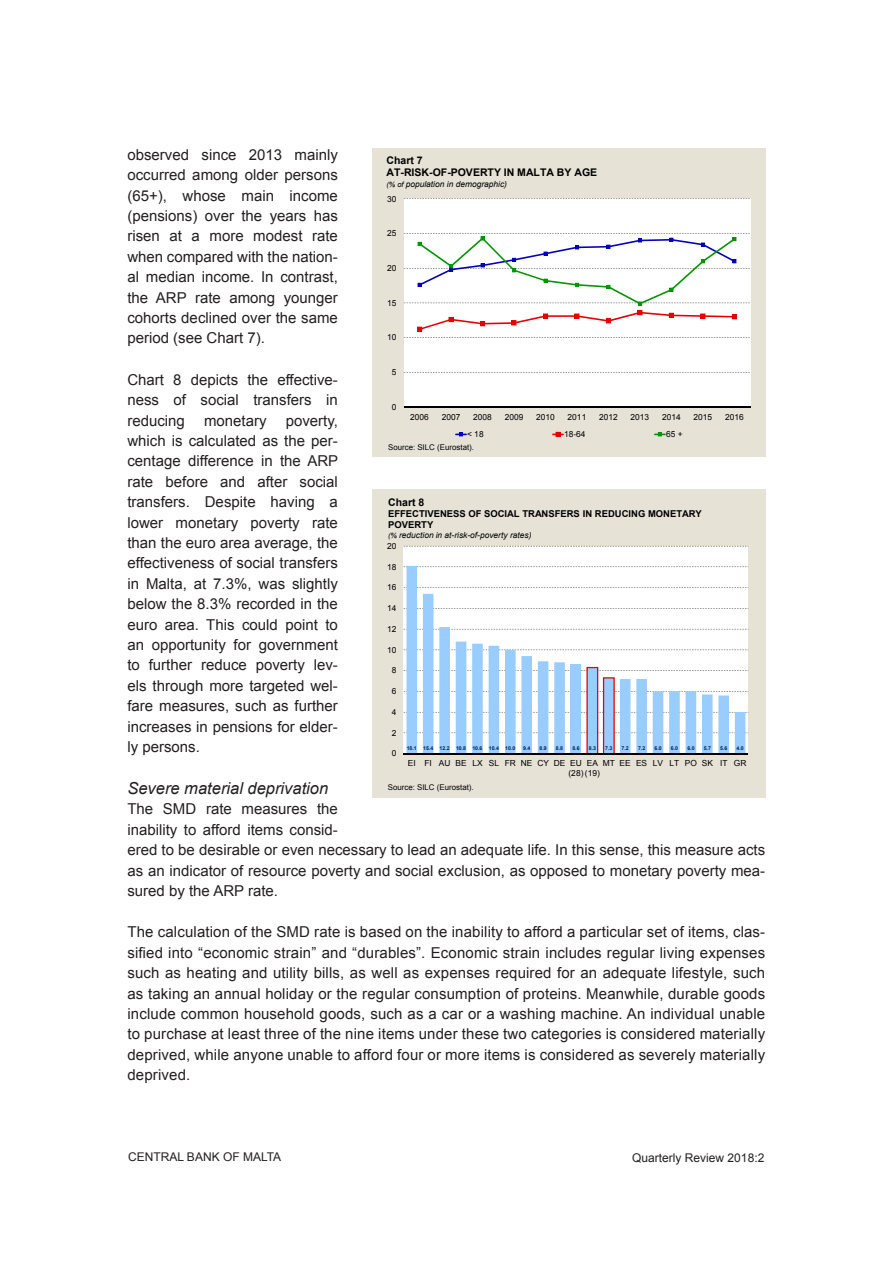
<style>
.page{position:relative;width:893px;height:1263px;background:#fff}
.page>*{position:absolute;margin:0;border:0;box-sizing:border-box;transform-origin:0 0}
.QR_Subhead_Level_2{font:italic 16.5px "Arial";color:#231f20}
.QR_Normal_Text{font:15px/20.4px "Arial";color:#231f20;text-align:justify}
.t1{font:12px "Arial";color:#231f20}
.t2{font:700 10.5px/12.1px "Arial";color:#000}
.t3{font:700 9.45px/10.9px "Arial";color:#000}
.t4{font:8.4px/9.6px "Arial";color:#000}
.t5{font:italic 8.4px "Arial";color:#000}
.t6{font:7.95px "Arial";letter-spacing:.005em;color:#000}
.t7{font:7.8px "Arial";letter-spacing:.005em;color:#000}
.t8{font:700 5.25px "Arial";color:#002060}
.s1{font-size:7.35px}
</style>
<div class="page">
<div style="left:372px;top:149px;width:393px;height:308px;background:#e6e2d6"></div>
<div style="left:404px;top:199px;width:346px;height:208px;background:#fff"></div>
<svg style="left:404px;top:233px;width:346px;height:105px"></svg>
<hr style="left:404px;top:406px;width:346px;height:1px;background:#000">
<svg style="left:417px;top:236px;width:320px;height:96px"></svg>
<svg style="left:455px;top:432px;width:12px;height:4px"></svg>
<svg style="left:552px;top:432px;width:12px;height:5px"></svg>
<svg style="left:654px;top:432px;width:12px;height:4px"></svg>
<div style="left:372px;top:489px;width:393px;height:308px;background:#e6e2d6"></div>
<div style="left:404px;top:546px;width:344px;height:187px;background:#fff"></div>
<svg style="left:406px;top:566px;width:339px;height:187px;background:#dcebfb"></svg>
<hr style="left:404px;top:753px;width:344px;height:1px;background:#000">
<p class="QR_Normal_Text" style="left:127px;top:144px;width:212px">observed since 2013 mainly occurred among older persons (65+), whose main income (pensions) over the years has risen at a more modest rate when compared with the nation&shy;al median income. In contrast, the ARP rate among younger cohorts declined over the same period (see Chart 7).</p>
<p class="QR_Normal_Text" style="left:127px;top:369px;width:212px">Chart 8 depicts the effective&shy;ness of social transfers in reducing</p>
<p class="t2" style="left:386px;top:155px;width:212px">Chart 7<br>AT-RISK-OF-POVERTY IN MALTA BY AGE</p>
<p class="t5" style="left:386px;top:178px;width:122px"><span class="s1">(% of</span> population in demographic)</p>
<p class="t4" style="left:387px;top:194px;width:11px">30</p>
<p class="t4" style="left:387px;top:229px;width:11px">25</p>
<p class="t4" style="left:387px;top:263px;width:11px">20</p>
<p class="t4" style="left:387px;top:298px;width:11px">15</p>
<p class="t4" style="left:387px;top:333px;width:11px">10</p>
<p class="t4" style="left:392px;top:367px;width:6px">5</p>
<p class="t4" style="left:392px;top:402px;width:6px">0</p>
<p class="t4" style="left:410px;top:412px;width:20px">2006</p>
<p class="t4" style="left:442px;top:412px;width:20px">2007</p>
<p class="t4" style="left:473px;top:412px;width:20px">2008</p>
<p class="t4" style="left:505px;top:412px;width:20px">2009</p>
<p class="t4" style="left:536px;top:412px;width:20px">2010</p>
<p class="t4" style="left:568px;top:412px;width:20px">2011</p>
<p class="t4" style="left:599px;top:412px;width:20px">2012</p>
<p class="t4" style="left:631px;top:412px;width:20px">2013</p>
<p class="t4" style="left:662px;top:412px;width:20px">2014</p>
<p class="t4" style="left:693px;top:412px;width:20px">2015</p>
<p class="t4" style="left:725px;top:412px;width:20px">2016</p>
<p class="t4" style="left:467px;top:429px;width:18px">&lt; 18</p>
<p class="t4" style="left:564px;top:429px;width:23px">18-64</p>
<p class="t4" style="left:666px;top:429px;width:18px">65 +</p>
<p class="QR_Normal_Text" style="left:127px;top:410px;width:212px;text-indent:158px">poverty, which is calculated as the per&shy;centage difference in the ARP rate before and after social transfers. Despite having a lower monetary poverty rate than the euro area average, the effectiveness of social transfers in Malta, at 7.3%, was slightly below the 8.3% recorded in the euro area. This could point to an opportunity for government to further reduce poverty lev&shy;els through more targeted wel&shy;fare measures, such as further increases in pensions for elder&shy;ly persons.</p>
<p class="QR_Subhead_Level_2" style="left:127px;top:777px;width:202px">Severe material deprivation</p>
<p class="QR_Normal_Text" style="left:127px;top:799px;width:639px;text-align:left">The SMD rate measures the<br>inability to afford items consid-<br>ered to be desirable or even necessary to lead an adequate life. In this sense, this measure acts as an indicator of resource poverty and social exclusion, as opposed to monetary poverty mea&shy;sured by the ARP rate.</p>
<p class="QR_Normal_Text" style="left:127px;top:922px;width:639px">The calculation of the SMD rate is based on the inability to afford a particular set of items, clas&shy;sified into “economic strain” and “durables”. Economic strain includes regular living expenses such as heating and utility bills, as well as expenses required for an adequate lifestyle, such as taking an annual holiday or the regular consumption of proteins. Meanwhile, durable goods include common household goods, such as a car or a washing machine. An individual unable to purchase at least three of the nine items under these two categories is considered materially deprived, while anyone unable to afford four or more items is considered as severely materially deprived.</p>
<p class="QR_Normal_Text" style="left:204px;top:410px;width:64px">monetary</p>
<p class="t6" style="left:388px;top:442px;width:88px">Source: SILC (Eurostat).</p>
<p class="t2" style="left:388px;top:496px;width:38px">Chart 8</p>
<p class="t3" style="left:388px;top:508px;width:315px">EFFECTIVENESS OF SOCIAL TRANSFERS IN REDUCING MONETARY<br>POVERTY</p>
<p class="t5" style="left:388px;top:529px;width:145px"><span class="s1">(%</span> reduction in at-risk-of-poverty rates)</p>
<p class="t4" style="left:387px;top:541px;width:11px">20</p>
<p class="t4" style="left:387px;top:562px;width:11px">18</p>
<p class="t4" style="left:387px;top:583px;width:11px">16</p>
<p class="t4" style="left:387px;top:603px;width:11px">14</p>
<p class="t4" style="left:387px;top:624px;width:11px">12</p>
<p class="t4" style="left:387px;top:645px;width:11px">10</p>
<p class="t4" style="left:392px;top:666px;width:6px">8</p>
<p class="t4" style="left:392px;top:686px;width:6px">6</p>
<p class="t4" style="left:392px;top:707px;width:6px">4</p>
<p class="t4" style="left:392px;top:728px;width:6px">2</p>
<p class="t8" style="left:407px;top:745px;width:110px">18.1 15.4 12.2 10.8 10.6 10.4 10.0</p>
<p class="t8" style="left:523px;top:745px;width:9px">9.4</p>
<p class="t8" style="left:540px;top:745px;width:9px">8.9</p>
<p class="t8" style="left:556px;top:745px;width:9px">8.8</p>
<p class="t8" style="left:572px;top:745px;width:9px">8.6</p>
<p class="t8" style="left:589px;top:745px;width:9px">8.3</p>
<p class="t8" style="left:605px;top:745px;width:9px">7.3</p>
<p class="t8" style="left:622px;top:745px;width:9px">7.2</p>
<p class="t8" style="left:638px;top:745px;width:9px">7.2</p>
<p class="t8" style="left:654px;top:745px;width:9px">6.0</p>
<p class="t8" style="left:671px;top:745px;width:9px">6.0</p>
<p class="t8" style="left:687px;top:745px;width:9px">6.0</p>
<p class="t8" style="left:704px;top:745px;width:9px">5.7</p>
<p class="t8" style="left:720px;top:745px;width:9px">5.6</p>
<p class="t8" style="left:736px;top:745px;width:9px">4.0</p>
<p class="t4" style="left:392px;top:749px;width:6px">0</p>
<p class="t4" style="left:587px;top:759px;width:13px">EA</p>
<p class="t4" style="left:603px;top:759px;width:145px">MT EE ES LV LT PO SK IT GR</p>
<p class="t4" style="left:568px;top:759px;width:33px;text-indent:-161px">EI FI AU BE LX SL FR NE CY DE EU<br>(28) (19)</p>
<p class="t7" style="left:388px;top:782px;width:87px">Source: SILC (Eurostat).</p>
<p class="t1" style="left:128px;top:1149px;width:155px">CENTRAL BANK OF MALTA</p>
<p class="t1" style="left:632px;top:1150px;width:134px">Quarterly Review 2018:2</p>
</div>
